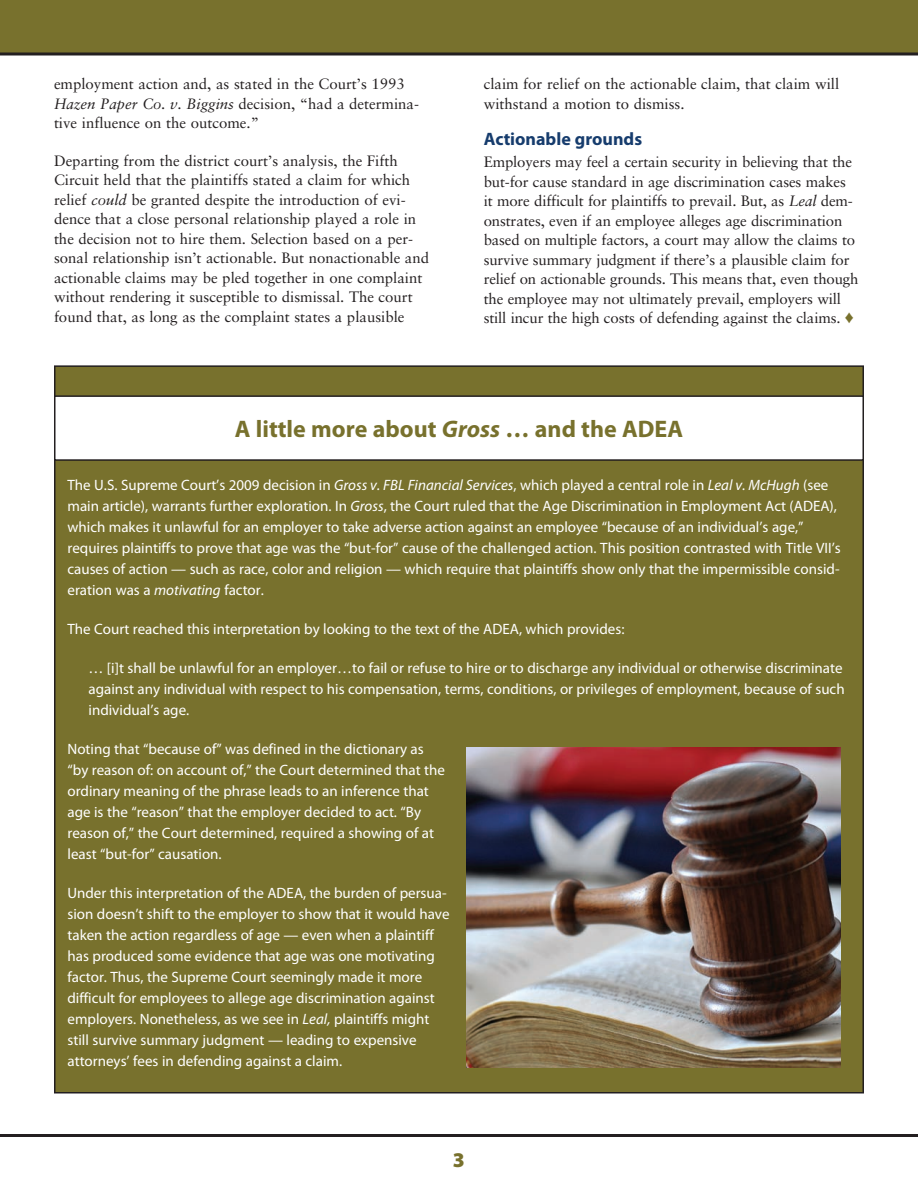
<style>
.page{position:relative;width:918px;height:1188px;background:#fff}
.page>*{position:absolute;margin:0;border:0;box-sizing:border-box;transform-origin:0 0}
.t1{font:700 24px "Myriad Pro";color:#78712d}
.t2{font:900 21px "Myriad Pro";color:#78712d}
.t3{font:700 18px "Myriad Pro";color:#163c6d}
.t4{font:15px/21px "Myriad Pro";color:#fff}
.t5{font:15px/19.5px "Sabon LT Std";color:#231f20}
.s1{font-style:italic}
.s2{color:#78712d}
</style>
<div class="page">
<hr style="left:0;top:1134px;width:918px;height:3px;background:#231f20">
<div style="left:0;top:0;width:918px;height:54px;background:#78712d"></div>
<svg style="left:0;top:52px;width:918px;height:4px"></svg>
<div style="left:55px;top:366px;width:808px;height:727px;background:#78712d"></div>
<div style="left:55px;top:396px;width:808px;height:64px;background:#fff"></div>
<div style="left:54px;top:395px;width:810px;height:66px;border:2px solid #231f20"></div>
<img style="left:466px;top:747px;width:374px;height:320px">
<p class="t5" style="left:54px;top:74px;width:367px">employment action and, as stated in the Court’s 1993<br><span class="s1">Hazen Paper Co. v. Biggins</span> decision, “had a determina&shy;tive influence on the outcome.”</p>
<p class="t5" style="left:54px;top:151px;width:377px">Departing from the district court’s analysis, the Fifth Circuit held that the plaintiffs stated a claim for which relief <span class="s1">could</span> be granted despite the introduction of evi&shy;dence that a close personal relationship played a role in the decision not to hire them. Selection based on a per&shy;sonal relationship isn’t actionable. But nonactionable and actionable claims may be pled together in one complaint without rendering it susceptible to dismissal. The court found that, as long as the complaint states a plausible</p>
<p class="t5" style="left:484px;top:74px;width:357px">claim for relief on the actionable claim, that claim will withstand a motion to dismiss.</p>
<p class="t3" style="left:484px;top:129px;width:160px">Actionable grounds</p>
<p class="t5" style="left:484px;top:152px;width:376px">Employers may feel a certain security in believing that the but-for cause standard in age discrimination cases makes it more difficult for plaintiffs to prevail. But, as <span class="s1">Leal</span> dem&shy;onstrates, even if an employee alleges age discrimination based on multiple factors, a court may allow the claims to survive summary judgment if there’s a plausible claim for relief on actionable grounds. This means that, even though the employee may not ultimately prevail, employers will still incur the high costs of defending against the claims. <span class="s2">♦</span></p>
<h1 class="t1" style="left:235px;top:416px;width:450px">A little more about <span class="s1">Gross</span> … and the ADEA</h1>
<p class="t4" style="left:68px;top:475px;width:775px">The U.S. Supreme Court’s 2009 decision in <span class="s1">Gross v. FBL Financial Services</span>, which played a central role in <span class="s1">Leal v. McHugh</span> (see main article), warrants further exploration. In <span class="s1">Gross</span>, the Court ruled that the Age Discrimination in Employment Act (ADEA), which makes it unlawful for an employer to take adverse action against an employee “because of an individual’s age,” requires plaintiffs to prove that age was the “but-for” cause of the challenged action. This position contrasted with Title VII’s causes of action — such as race, color and religion — which require that plaintiffs show only that the impermissible consid&shy;eration was a <span class="s1">motivating</span> factor.</p>
<p class="t4" style="left:68px;top:619px;width:558px">The Court reached this interpretation by looking to the text of the ADEA, which provides:</p>
<p class="t4" style="left:89px;top:658px;width:758px">… [i]t shall be unlawful for an employer…to fail or refuse to hire or to discharge any individual or otherwise discriminate against any individual with respect to his compensation, terms, conditions, or privileges of employment, because of such individual’s age.</p>
<p class="t4" style="left:68px;top:739px;width:379px">Noting that “because of” was defined in the dictionary as “by reason of: on account of,” the Court determined that the ordinary meaning of the phrase leads to an inference that age is the “reason” that the employer decided to act. “By reason of,” the Court determined, required a showing of at least “but-for” causation.</p>
<p class="t4" style="left:68px;top:883px;width:384px">Under this interpretation of the ADEA, the burden of persua&shy;sion doesn’t shift to the employer to show that it would have taken the action regardless of age — even when a plaintiff has produced some evidence that age was one motivating factor. Thus, the Supreme Court seemingly made it more difficult for employees to allege age discrimination against employers. Nonetheless, as we see in <span class="s1">Leal,</span> plaintiffs might still survive summary judgment — leading to expensive attorneys’ fees in defending against a claim.</p>
<h2 class="t2" style="left:453px;top:1148px;width:14px">3</h2>
</div>
